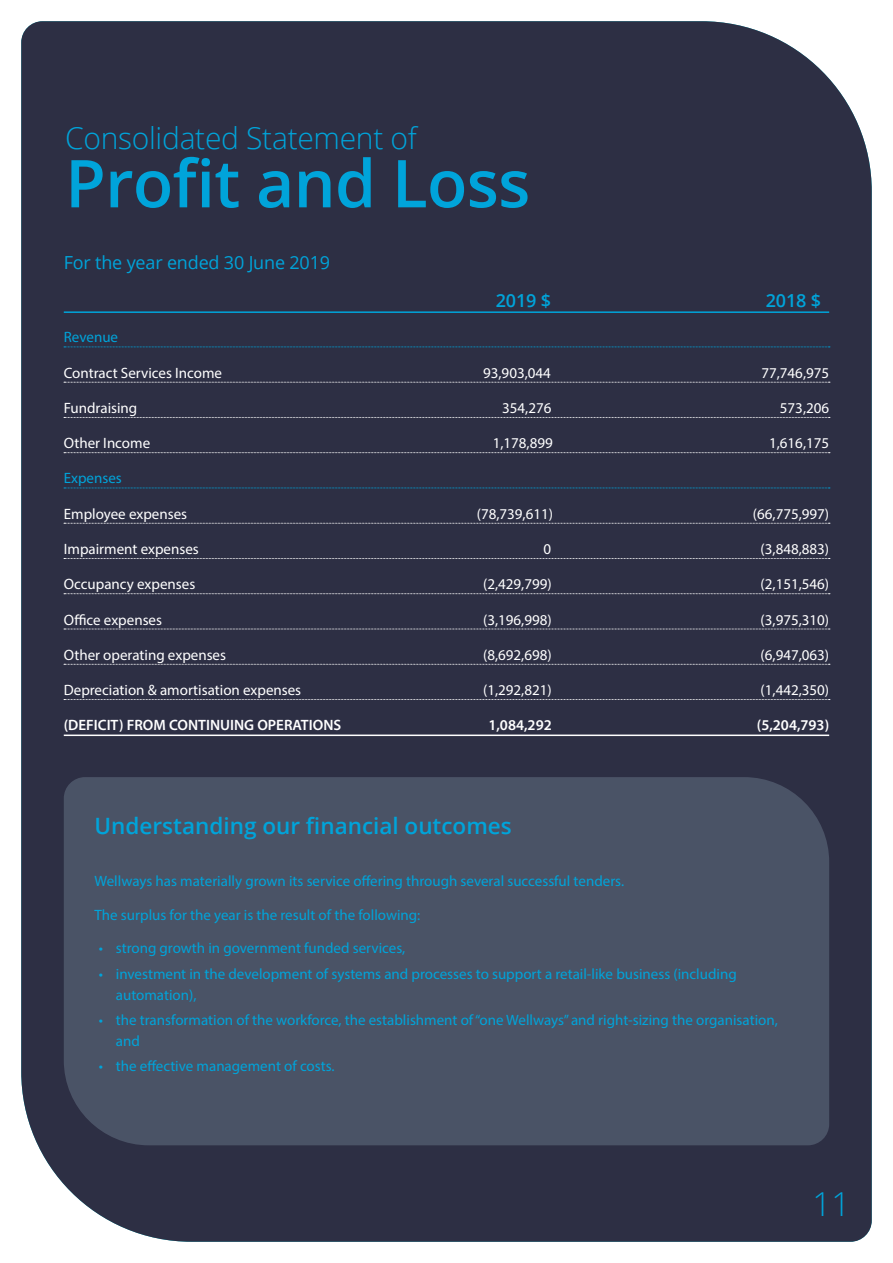
<style>
.page{position:relative;width:893px;height:1263px;background:#fff}
.page>*{position:absolute;margin:0;border:0;box-sizing:border-box;transform-origin:0 0}
.t1{font:600 66px "Open Sans";letter-spacing:-.01em;color:#00a4da}
.t2{font:300 33px "Open Sans";color:#00a4da}
.t3{font:300 30px "Open Sans";letter-spacing:-.01em;color:#00a4da}
.t4{font:600 22.5px "Open Sans";color:#00a4da}
.t5{font:18px "Open Sans";letter-spacing:-.01em;color:#00a4da}
.t6{font:600 18px "Open Sans";letter-spacing:-.01em;color:#00a4da}
.t7{font:15px/21px "Myriad Pro";color:#00a4da}
.t8{font:15px "Myriad Pro";color:#fff}
.t9{font:600 15px "Myriad Pro";color:#fff}
</style>
<div class="page">
<div style="left:21px;top:21px;width:851px;height:1221px;background:#2d2f44"></div>
<div style="left:64px;top:777px;width:765px;height:368px;background:#4a5366"></div>
<hr style="left:64px;top:311px;width:765px;height:2px;background:#00a4da">
<svg style="left:64px;top:347px;width:766px;height:1px"></svg>
<svg style="left:64px;top:382px;width:766px;height:1px"></svg>
<svg style="left:64px;top:417px;width:766px;height:1px"></svg>
<svg style="left:64px;top:452px;width:766px;height:1px"></svg>
<svg style="left:64px;top:488px;width:766px;height:1px"></svg>
<svg style="left:64px;top:523px;width:766px;height:1px"></svg>
<svg style="left:64px;top:558px;width:766px;height:1px"></svg>
<svg style="left:64px;top:593px;width:766px;height:1px"></svg>
<svg style="left:64px;top:629px;width:766px;height:1px"></svg>
<svg style="left:64px;top:664px;width:766px;height:1px"></svg>
<svg style="left:64px;top:699px;width:766px;height:1px"></svg>
<hr style="left:64px;top:734px;width:765px;height:2px;background:#fff">
<h3 class="t3" style="left:65px;top:118px;width:353px">Consolidated Statement of</h3>
<h1 class="t1" style="left:65px;top:138px;width:467px">Profit and Loss</h1>
<p class="t5" style="left:64px;top:250px;width:268px">For the year ended 30 June 2019</p>
<p class="t6" style="left:496px;top:288px;width:57px">2019 $</p>
<p class="t6" style="left:766px;top:288px;width:57px">2018 $</p>
<p class="t7" style="left:64px;top:327px;width:56px">Revenue</p>
<p class="t8" style="left:64px;top:363px;width:160px">Contract Services Income</p>
<p class="t8" style="left:483px;top:363px;width:69px">93,903,044</p>
<p class="t8" style="left:761px;top:363px;width:69px">77,746,975</p>
<p class="t8" style="left:64px;top:399px;width:75px">Fundraising</p>
<p class="t8" style="left:502px;top:399px;width:51px">354,276</p>
<p class="t8" style="left:780px;top:399px;width:51px">573,206</p>
<p class="t8" style="left:64px;top:434px;width:88px">Other Income</p>
<p class="t8" style="left:493px;top:434px;width:62px">1,178,899</p>
<p class="t8" style="left:769px;top:434px;width:62px">1,616,175</p>
<p class="t7" style="left:64px;top:468px;width:60px">Expenses</p>
<p class="t8" style="left:64px;top:504px;width:125px">Employee expenses</p>
<p class="t8" style="left:477px;top:504px;width:78px">(78,739,611)</p>
<p class="t8" style="left:753px;top:504px;width:78px">(66,775,997)</p>
<p class="t8" style="left:64px;top:540px;width:137px">Impairment expenses</p>
<p class="t8" style="left:544px;top:540px;width:9px">0</p>
<p class="t8" style="left:761px;top:540px;width:70px">(3,848,883)</p>
<p class="t8" style="left:64px;top:575px;width:133px">Occupancy expenses</p>
<p class="t8" style="left:483px;top:575px;width:70px">(2,429,799)</p>
<p class="t8" style="left:761px;top:575px;width:70px">(2,151,546)</p>
<p class="t8" style="left:64px;top:610px;width:100px">Office expenses</p>
<p class="t8" style="left:483px;top:610px;width:70px">(3,196,998)</p>
<p class="t8" style="left:761px;top:610px;width:70px">(3,975,310)</p>
<p class="t8" style="left:64px;top:645px;width:164px">Other operating expenses</p>
<p class="t8" style="left:483px;top:645px;width:70px">(8,692,698)</p>
<p class="t8" style="left:761px;top:645px;width:70px">(6,947,063)</p>
<p class="t8" style="left:64px;top:681px;width:239px">Depreciation &amp; amortisation expenses</p>
<p class="t8" style="left:483px;top:681px;width:70px">(1,292,821)</p>
<p class="t8" style="left:761px;top:681px;width:70px">(1,442,350)</p>
<p class="t9" style="left:64px;top:716px;width:279px">(DEFICIT) FROM CONTINUING OPERATIONS</p>
<p class="t9" style="left:488px;top:716px;width:65px">1,084,292</p>
<p class="t9" style="left:757px;top:716px;width:74px">(5,204,793)</p>
<h3 class="t4" style="left:95px;top:810px;width:419px">Understanding our financial outcomes</h3>
<p class="t7" style="left:95px;top:870px;width:531px">Wellways has materially grown its service offering through several successful tenders.</p>
<p class="t7" style="left:95px;top:904px;width:327px">The surplus for the year is the result of the following:</p>
<p class="t7" style="left:99px;top:937px;width:308px">• strong growth in government funded services,</p>
<p class="t7" style="left:116px;top:963px;width:622px;text-indent:-17px">• investment in the development of systems and processes to support a retail-like business (including automation),</p>
<p class="t7" style="left:116px;top:1009px;width:663px;text-indent:-17px">• the transformation of the workforce, the establishment of “one Wellways” and right-sizing the organisation, and</p>
<p class="t7" style="left:99px;top:1055px;width:237px">• the effective management of costs.</p>
<h2 class="t2" style="left:812px;top:1181px;width:39px">11</h2>
</div>
